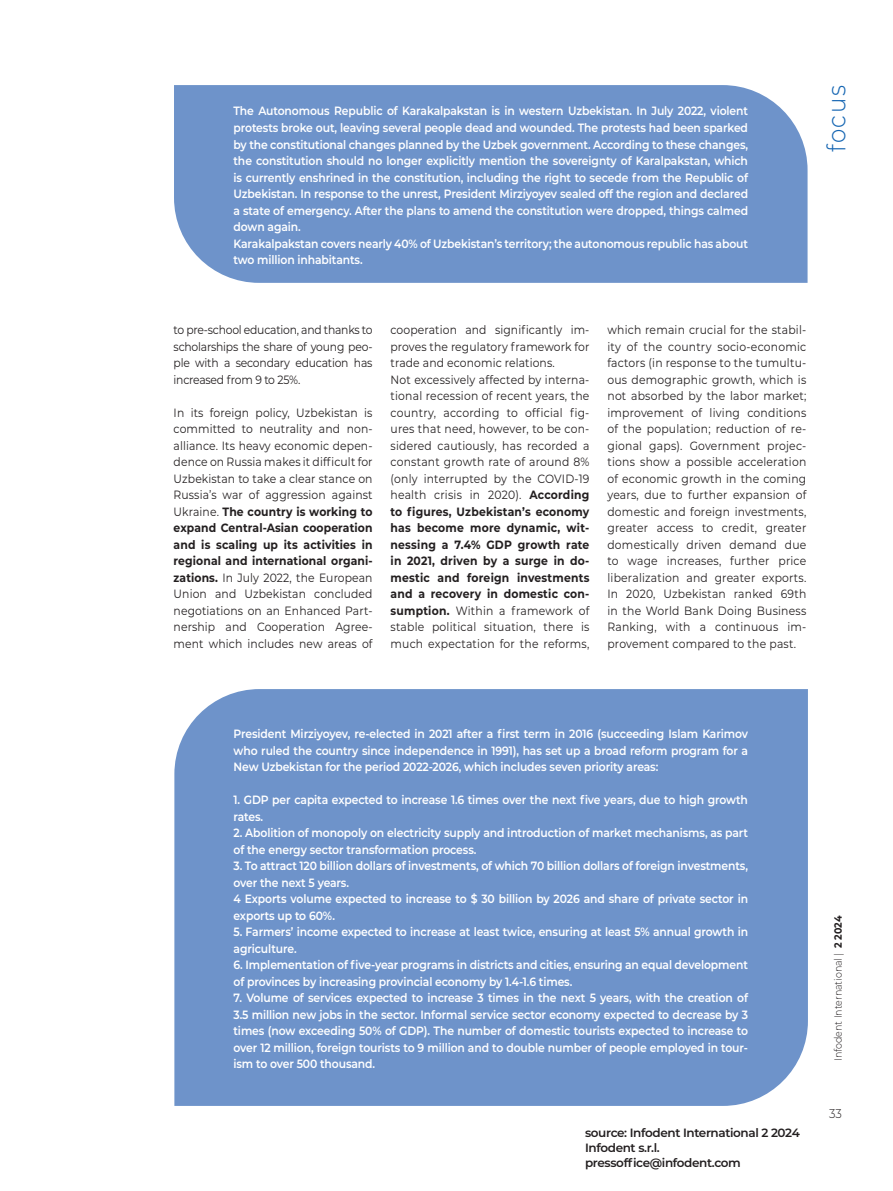
<style>
.page{position:relative;width:893px;height:1191px;background:#fff}
.page>*{position:absolute;margin:0;border:0;box-sizing:border-box;transform-origin:0 0}
.t1{font:300 25.5px "Montserrat";color:#1465b2;scale:.9 1}
.t2{font:300 12.75px "Montserrat";color:#231f20;scale:.9 1}
.t3{font:600 12px/16.5px "Montserrat";letter-spacing:-.01em;color:#fff;scale:.9 1}
.t4{font:12px/16.5px "Montserrat";letter-spacing:.01em;color:#231f20;text-align:justify;scale:.9 1}
.t5{font:600 12px "Montserrat";letter-spacing:-.03em;color:#231f20}
.t6{font:300 10.5px "Montserrat";color:#231f20;scale:.9 1}
.s1{font-weight:700}
</style>
<div class="page">
<div style="left:174px;top:85px;width:633px;height:198px;background:#6e93ca"></div>
<div style="left:174px;top:689px;width:634px;height:417px;background:#6e93ca"></div>
<p class="t3" style="left:234px;top:102px;width:573px;text-align:justify">The Autonomous Republic of Karakalpakstan is in western Uzbekistan. In July 2022, violent protests broke out, leaving several people dead and wounded. The protests had been sparked by the constitutional changes planned by the Uzbek government. According to these changes, the constitution should no longer explicitly mention the sovereignty of Karalpakstan, which is currently enshrined in the constitution, including the right to secede from the Republic of Uzbekistan. In response to the unrest, President Mirziyoyev sealed off the region and declared a state of emergency. After the plans to amend the constitution were dropped, things calmed down again.</p>
<p class="t3" style="left:234px;top:234px;width:573px">Karakalpakstan covers nearly 40% of Uzbekistan’s territory; the autonomous republic has about two million inhabitants.</p>
<p class="t1" style="left:819px;top:152px;width:76px;rotate:-90deg">focus</p>
<p class="t4" style="left:174px;top:321px;width:222px">to pre-school education, and thanks to scholarships the share of young peo&shy;ple with a secondary education has increased from 9 to 25%.</p>
<p class="t4" style="left:174px;top:404px;width:223px">In its foreign policy, Uzbekistan is committed to neutrality and non&shy;alliance. Its heavy economic depen&shy;dence on Russia makes it difficult for Uzbekistan to take a clear stance on Russia’s war of aggression against Ukraine. <span class="s1">The country is working to expand Central-Asian cooperation and is scaling up its activities in regional and international organi&shy;zations.</span> In July 2022, the European Union and Uzbekistan concluded negotiations on an Enhanced Part&shy;nership and Cooperation Agree&shy;ment which includes new areas of</p>
<p class="t4" style="left:391px;top:321px;width:222px">cooperation and significantly im&shy;proves the regulatory framework for trade and economic relations.</p>
<p class="t4" style="left:391px;top:371px;width:223px">Not excessively affected by interna&shy;tional recession of recent years, the country, according to official fig&shy;ures that need, however, to be con&shy;sidered cautiously, has recorded a constant growth rate of around 8% (only interrupted by the COVID-19 health crisis in 2020). <span class="s1">According to figures, Uzbekistan’s economy has become more dynamic, wit&shy;nessing a 7.4% GDP growth rate in 2021, driven by a surge in do&shy;mestic and foreign investments and a recovery in domestic con&shy;sumption.</span> Within a framework of stable political situation, there is much expectation for the reforms,</p>
<p class="t4" style="left:607px;top:321px;width:222px">which remain crucial for the stabil&shy;ity of the country socio-economic factors (in response to the tumultu&shy;ous demographic growth, which is not absorbed by the labor market; improvement of living conditions of the population; reduction of re&shy;gional gaps). Government projec&shy;tions show a possible acceleration of economic growth in the coming years, due to further expansion of domestic and foreign investments, greater access to credit, greater domestically driven demand due to wage increases, further price liberalization and greater exports.<br>In 2020, Uzbekistan ranked 69th in the World Bank Doing Business Ranking, with a continuous im&shy;provement compared to the past.</p>
<p class="t3" style="left:234px;top:725px;width:573px;text-align:justify">President Mirziyoyev, re-elected in 2021 after a first term in 2016 (succeeding Islam Karimov who ruled the country since independence in 1991), has set up a broad reform program for a New Uzbekistan for the period 2022-2026, which includes seven priority areas:</p>
<p class="t3" style="left:234px;top:791px;width:573px">1. GDP per capita expected to increase 1.6 times over the next five years, due to high growth rates.</p>
<p class="t3" style="left:234px;top:824px;width:573px">2. Abolition of monopoly on electricity supply and introduction of market mechanisms, as part of the energy sector transformation process.</p>
<p class="t3" style="left:234px;top:857px;width:573px">3. To attract 120 billion dollars of investments, of which 70 billion dollars of foreign investments, over the next 5 years.</p>
<p class="t3" style="left:234px;top:890px;width:573px">4 Exports volume expected to increase to $ 30 billion by 2026 and share of private sector in exports up to 60%.</p>
<p class="t3" style="left:234px;top:923px;width:573px">5. Farmers’ income expected to increase at least twice, ensuring at least 5% annual growth in agriculture.</p>
<p class="t3" style="left:234px;top:956px;width:573px">6. Implementation of five-year programs in districts and cities, ensuring an equal development of provinces by increasing provincial economy by 1.4-1.6 times.</p>
<p class="t3" style="left:234px;top:989px;width:573px;text-align:justify">7. Volume of services expected to increase 3 times in the next 5 years, with the creation of 3.5 million new jobs in the sector. Informal service sector economy expected to decrease by 3 times (now exceeding 50% of GDP). The number of domestic tourists expected to increase to over 12 million, foreign tourists to 9 million and to double number of people employed in tour&shy;ism to over 500 thousand.</p>
<p class="t5" style="left:585px;top:1123px;width:216px">source: Infodent International 2 2024</p>
<p class="t5" style="left:585px;top:1138px;width:76px">Infodent s.r.l.</p>
<p class="t5" style="left:585px;top:1153px;width:157px">pressoffice@infodent.com</p>
<p class="t6" style="left:831px;top:1061px;width:163px;rotate:-90deg">Infodent International | <span class="s1">2 2024</span></p>
<p class="t2" style="left:829px;top:1105px;width:16px">33</p>
</div>
